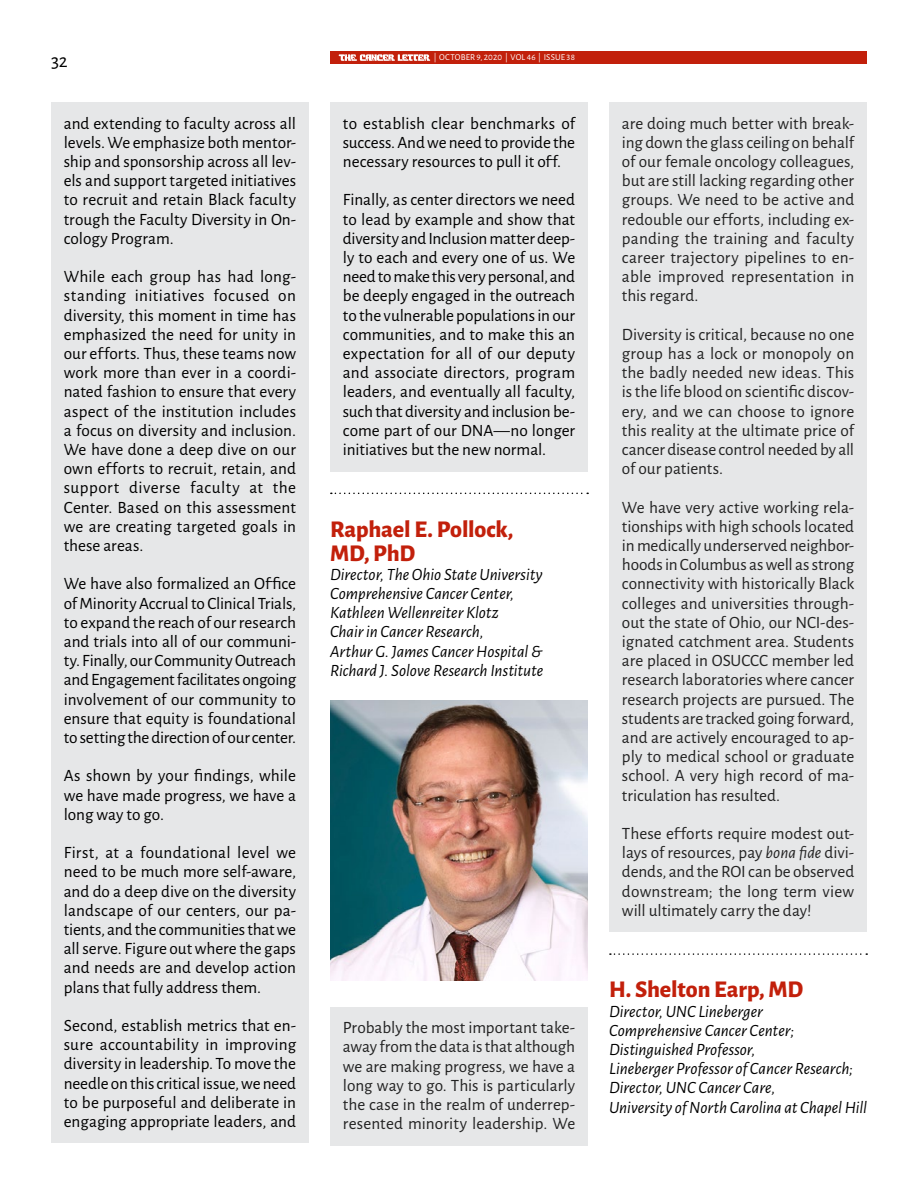
<style>
.page{position:relative;width:918px;height:1188px;background:#fff}
.page>*{position:absolute;margin:0;border:0;box-sizing:border-box;transform-origin:0 0}
.SubHeads__grey_parag{font:800 24px/24px "Alegreya Sans";letter-spacing:-.005em;color:#c2200b}
.t1{font:19.5px "Alegreya Sans";color:#000}
.Transcripts__Grey{font:17.25px/19.2px "Alegreya Sans";color:#000;text-align:justify}
.Transcripts__Grey-2{font:17.25px/19.2px "Alegreya Sans";letter-spacing:.005em;color:#222;text-align:justify}
.t2{font:italic 17.25px/19.2px "Alegreya Sans";color:#000}
.t3{font:9px "Alegreya Sans";letter-spacing:.015em;color:#fff}
.s1{font-style:italic}
</style>
<div class="page">
<div style="left:330px;top:51px;width:537px;height:13px;background:#c2200b"></div>
<svg style="left:339px;top:54px;width:91px;height:7px"></svg>
<div style="left:609px;top:102px;width:258px;height:216px;background:#e6e7e8"></div>
<div style="left:609px;top:313px;width:258px;height:177px;background:#e6e7e8"></div>
<div style="left:609px;top:486px;width:258px;height:331px;background:#e6e7e8"></div>
<div style="left:609px;top:812px;width:258px;height:120px;background:#e6e7e8"></div>
<svg style="left:610px;top:953px;width:257px;height:2px"></svg>
<div style="left:330px;top:102px;width:258px;height:81px;background:#e6e7e8"></div>
<div style="left:330px;top:179px;width:258px;height:292px;background:#e6e7e8"></div>
<svg style="left:331px;top:493px;width:257px;height:1px"></svg>
<div style="left:330px;top:1007px;width:258px;height:138px;background:#e6e7e8"></div>
<img style="left:330px;top:700px;width:258px;height:281px">
<div style="left:51px;top:102px;width:258px;height:158px;background:#e6e7e8"></div>
<div style="left:51px;top:256px;width:258px;height:311px;background:#e6e7e8"></div>
<div style="left:51px;top:563px;width:258px;height:196px;background:#e6e7e8"></div>
<div style="left:51px;top:755px;width:258px;height:81px;background:#e6e7e8"></div>
<div style="left:51px;top:832px;width:258px;height:177px;background:#e6e7e8"></div>
<div style="left:51px;top:1004px;width:258px;height:139px;background:#e6e7e8"></div>
<p class="t1" style="left:51px;top:47px;width:18px">32</p>
<p class="t3" style="left:434px;top:51px;width:143px">| OCTOBER 9, 2020 | VOL 46 | ISSUE 38</p>
<p class="Transcripts__Grey" style="left:64px;top:113px;width:234px">and extending to faculty across all levels. We emphasize both mentor&shy;ship and sponsorship across all lev&shy;els and support targeted initiatives to recruit and retain Black faculty trough the Faculty Diversity in On&shy;cology Program.</p>
<p class="Transcripts__Grey" style="left:64px;top:266px;width:234px">While each group has had long&shy;standing initiatives focused on diversity, this moment in time has emphasized the need for unity in our efforts. Thus, these teams now work more than ever in a coordi&shy;nated fashion to ensure that every aspect of the institution includes a focus on diversity and inclusion.<br>We have done a deep dive on our own efforts to recruit, retain, and support diverse faculty at the Center. Based on this assessment we are creating targeted goals in these areas.</p>
<p class="Transcripts__Grey" style="left:64px;top:573px;width:234px">We have also formalized an Office of Minority Accrual to Clinical Trials, to expand the reach of our research and trials into all of our communi&shy;ty. Finally, our Community Outreach and Engagement facilitates ongoing involvement of our community to ensure that equity is foundational to setting the direction of our center.</p>
<p class="Transcripts__Grey" style="left:64px;top:765px;width:234px">As shown by your findings, while we have made progress, we have a long way to go.</p>
<p class="Transcripts__Grey" style="left:64px;top:842px;width:234px">First, at a foundational level we need to be much more self-aware, and do a deep dive on the diversity landscape of our centers, our pa&shy;tients, and the communities that we all serve. Figure out where the gaps and needs are and develop action plans that fully address them.</p>
<p class="Transcripts__Grey" style="left:64px;top:1015px;width:234px">Second, establish metrics that en&shy;sure accountability in improving diversity in leadership. To move the needle on this critical issue, we need to be purposeful and deliberate in engaging appropriate leaders, and</p>
<p class="Transcripts__Grey" style="left:343px;top:113px;width:234px">to establish clear benchmarks of success. And we need to provide the necessary resources to pull it off.</p>
<p class="Transcripts__Grey" style="left:343px;top:189px;width:234px">Finally, as center directors we need to lead by example and show that diversity and Inclusion matter deep&shy;ly to each and every one of us. We need to make this very personal, and be deeply engaged in the outreach to the vulnerable populations in our communities, and to make this an expectation for all of our deputy and associate directors, program leaders, and eventually all faculty, such that diversity and inclusion be&shy;come part of our DNA—no longer initiatives but the new normal.</p>
<p class="SubHeads__grey_parag" style="left:330px;top:515px;width:185px">Raphael E. Pollock,<br>MD, PhD</p>
<p class="t2" style="left:330px;top:564px;width:214px">Director, The Ohio State University<br>Comprehensive Cancer Center,</p>
<p class="t2" style="left:330px;top:602px;width:170px">Kathleen Wellenreiter Klotz<br>Chair in Cancer Research,</p>
<p class="t2" style="left:330px;top:641px;width:215px">Arthur G. James Cancer Hospital &amp;<br>Richard J. Solove Research Institute</p>
<p class="Transcripts__Grey-2" style="left:343px;top:1017px;width:234px">Probably the most important take&shy;away from the data is that although we are making progress, we have a long way to go. This is particularly the case in the realm of underrep&shy;resented minority leadership. We</p>
<p class="Transcripts__Grey-2" style="left:622px;top:113px;width:234px">are doing much better with break&shy;ing down the glass ceiling on behalf of our female oncology colleagues, but are still lacking regarding other groups. We need to be active and redouble our efforts, including ex&shy;panding the training and faculty career trajectory pipelines to en&shy;able improved representation in this regard.</p>
<p class="Transcripts__Grey-2" style="left:622px;top:324px;width:234px">Diversity is critical, because no one group has a lock or monopoly on the badly needed new ideas. This is the life blood on scientific discov&shy;ery, and we can choose to ignore this reality at the ultimate price of cancer disease control needed by all of our patients.</p>
<p class="Transcripts__Grey-2" style="left:622px;top:497px;width:234px">We have very active working rela&shy;tionships with high schools located in medically underserved neighbor&shy;hoods in Columbus as well as strong connectivity with historically Black colleges and universities through&shy;out the state of Ohio, our NCI-des&shy;ignated catchment area. Students are placed in OSUCCC member led research laboratories where cancer research projects are pursued. The students are tracked going forward, and are actively encouraged to ap&shy;ply to medical school or graduate school. A very high record of ma&shy;triculation has resulted.</p>
<p class="Transcripts__Grey-2" style="left:622px;top:823px;width:234px">These efforts require modest out&shy;lays of resources, pay <span class="s1">bona fide</span> divi&shy;dends, and the ROI can be observed downstream; the long term view will ultimately carry the day!</p>
<p class="SubHeads__grey_parag" style="left:609px;top:976px;width:196px">H. Shelton Earp, MD</p>
<p class="t2" style="left:609px;top:1001px;width:187px">Director, UNC Lineberger<br>Comprehensive Cancer Center;</p>
<p class="t2" style="left:609px;top:1039px;width:148px">Distinguished Professor,</p>
<p class="t2" style="left:609px;top:1058px;width:245px">Lineberger Professor of Cancer Research;</p>
<p class="t2" style="left:609px;top:1077px;width:168px">Director, UNC Cancer Care,</p>
<p class="t2" style="left:609px;top:1097px;width:259px">University of North Carolina at Chapel Hill</p>
</div>
